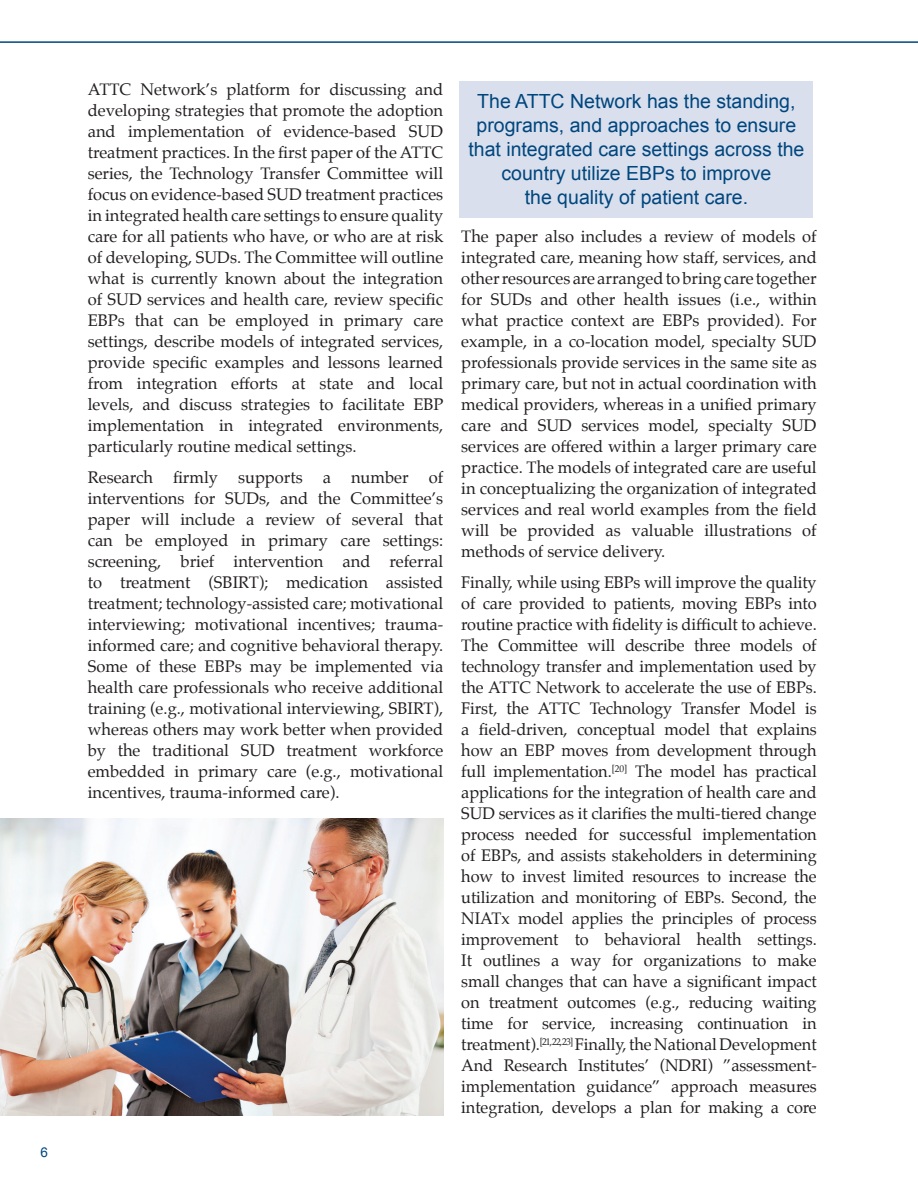
<style>
.page{position:relative;width:918px;height:1188px;background:#fff}
.page>*{position:absolute;margin:0;border:0;box-sizing:border-box;transform-origin:0 0}
.Subhead-Blue{font:19.5px/24px "Arial";color:#00467e;text-align:center}
.Body_Copy{font:16.5px/21px "Palatino";color:#231f20;text-align:justify}
.t1{font:13.5px "Arial";color:#00467e}
</style>
<div class="page">
<hr style="left:0;top:41px;width:918px;height:2px;background:#00467e">
<div style="left:459px;top:81px;width:354px;height:136px;background:#d9dfec"></div>
<img style="left:0;top:818px;width:443px;height:298px">
<p class="t1" style="left:40px;top:1144px;width:9px">6</p>
<p class="Body_Copy" style="left:88px;top:78px;width:357px">ATTC Network’s platform for discussing and developing strategies that promote the adoption and implementation of evidence-based SUD treatment practices. In the first paper of the ATTC series, the Technology Transfer Committee will focus on evidence-based SUD treatment practices in integrated health care settings to ensure quality care for all patients who have, or who are at risk of developing, SUDs. The Committee will outline what is currently known about the integration of SUD services and health care, review specific EBPs that can be employed in primary care settings, describe models of integrated services, provide specific examples and lessons learned from integration efforts at state and local levels, and discuss strategies to facilitate EBP implementation in integrated environments, particularly routine medical settings.</p>
<p class="Body_Copy" style="left:88px;top:467px;width:357px">Research firmly supports a number of interventions for SUDs, and the Committee’s paper will include a review of several that can be employed in primary care settings: screening, brief intervention and referral to treatment (SBIRT); medication assisted treatment; technology-assisted care; motivational interviewing; motivational incentives; trauma&shy;informed care; and cognitive behavioral therapy.<br>Some of these EBPs may be implemented via health care professionals who receive additional training (e.g., motivational interviewing, SBIRT), whereas others may work better when provided by the traditional SUD treatment workforce embedded in primary care (e.g., motivational incentives, trauma-informed care).</p>
<p class="Subhead-Blue" style="left:468px;top:89px;width:338px">The ATTC Network has the standing, programs, and approaches to ensure that integrated care settings across the country utilize EBPs to improve<br>the quality of patient care.</p>
<p class="Body_Copy" style="left:461px;top:225px;width:357px">The paper also includes a review of models of integrated care, meaning how staff, services, and other resources are arranged to bring care together for SUDs and other health issues (i.e., within what practice context are EBPs provided). For example, in a co-location model, specialty SUD professionals provide services in the same site as primary care, but not in actual coordination with medical providers, whereas in a unified primary care and SUD services model, specialty SUD services are offered within a larger primary care practice. The models of integrated care are useful in conceptualizing the organization of integrated services and real world examples from the field will be provided as valuable illustrations of methods of service delivery.</p>
<p class="Body_Copy" style="left:461px;top:572px;width:357px">Finally, while using EBPs will improve the quality of care provided to patients, moving EBPs into routine practice with fidelity is difficult to achieve.<br>The Committee will describe three models of technology transfer and implementation used by the ATTC Network to accelerate the use of EBPs.<br>First, the ATTC Technology Transfer Model is a field-driven, conceptual model that explains how an EBP moves from development through full implementation.<sup>[20]</sup> The model has practical applications for the integration of health care and SUD services as it clarifies the multi-tiered change process needed for successful implementation of EBPs, and assists stakeholders in determining how to invest limited resources to increase the utilization and monitoring of EBPs. Second, the NIATx model applies the principles of process improvement to behavioral health settings.<br>It outlines a way for organizations to make small changes that can have a significant impact on treatment outcomes (e.g., reducing waiting time for service, increasing continuation in treatment).<sup>[21,22,23]</sup> Finally, the National Development And Research Institutes’ (NDRI) ”assessment&shy;implementation guidance” approach measures integration, develops a plan for making a core</p>
</div>
